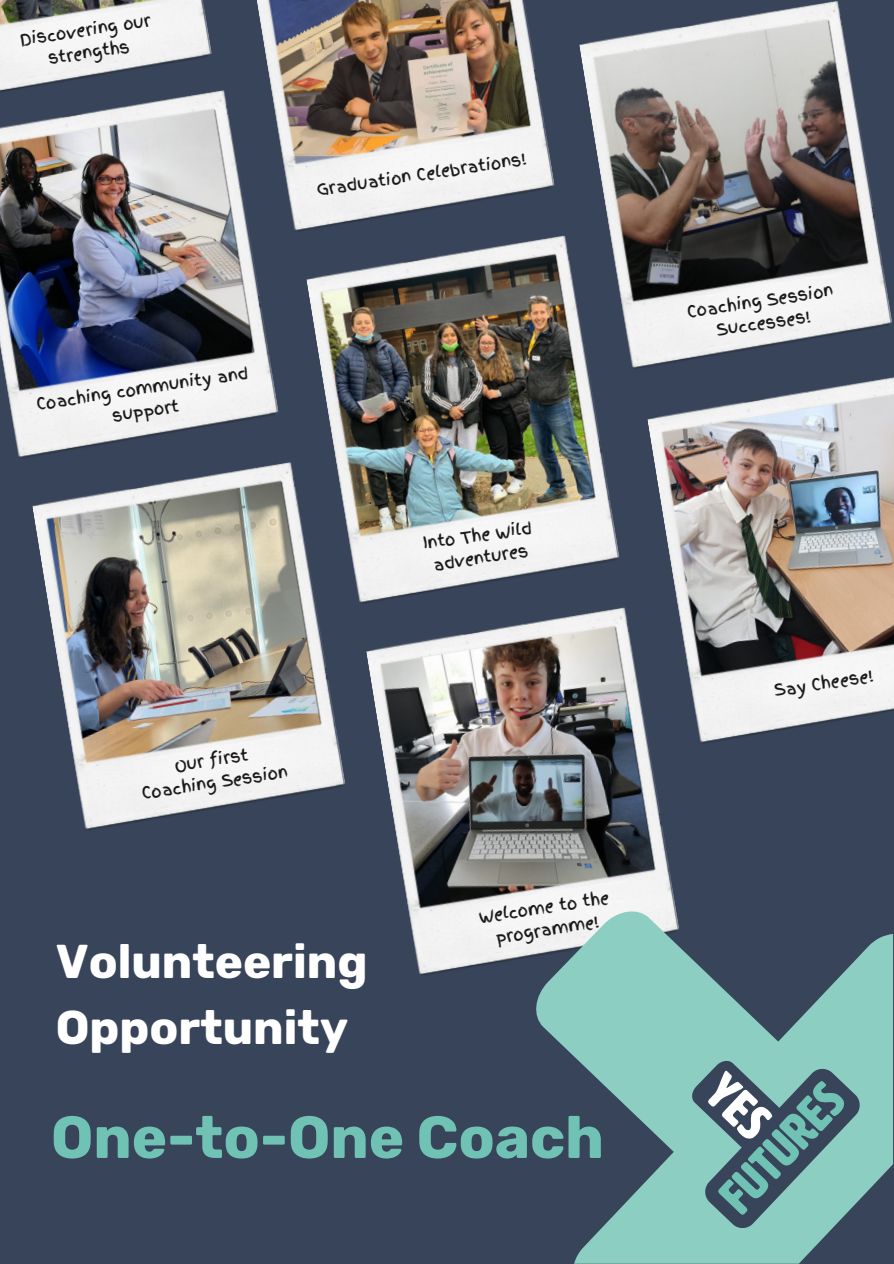
<style>
.page{position:relative;width:894px;height:1264px;background:#fff}
.page>*{position:absolute;margin:0;border:0;box-sizing:border-box;transform-origin:0 0}
.t1{font:700 59.25px "Rubik";color:#70c2b4}
.t2{font:700 47.25px/65.2px "Rubik";color:#fff}
.t3{font:16.05px/22.5px "Finger Paint";color:#17181a;text-align:center}
</style>
<div class="page">
<div style="left:0;top:0;width:893px;height:1263px;background:#374459"></div>
<img style="left:579px;top:1px;width:313px;height:368px">
<img style="left:257px;top:0;width:298px;height:231px">
<img style="left:306px;top:235px;width:314px;height:368px">
<img style="left:647px;top:377px;width:246px;height:366px">
<img style="left:0;top:89px;width:279px;height:369px">
<img style="left:366px;top:606px;width:313px;height:369px">
<svg style="left:536px;top:911px;width:356px;height:352px;fill:#8dcec3"></svg>
<svg style="left:690px;top:1059px;width:169px;height:168px"></svg>
<img style="left:0;top:0;width:212px;height:103px">
<img style="left:32px;top:461px;width:314px;height:369px">
<p class="t3" style="left:19px;top:29px;width:133px;rotate:-9deg">Discovering our</p>
<p class="t3" style="left:47px;top:48px;width:84px;rotate:-9deg">strengths</p>
<p class="t3" style="left:35px;top:394px;width:215px;rotate:-9deg">Coaching community and support</p>
<p class="t3" style="left:315px;top:180px;width:213px;rotate:-9deg">Graduation Celebrations!</p>
<p class="t3" style="left:421px;top:533px;width:111px;rotate:-9deg">Into The Wild</p>
<p class="t3" style="left:431px;top:554px;width:97px;rotate:-9deg">adventures</p>
<p class="t3" style="left:173px;top:755px;width:76px;rotate:-9deg">Our first</p>
<p class="t3" style="left:140px;top:783px;width:149px;rotate:-9deg">Coaching Session</p>
<p class="t2" style="left:56px;top:929px;width:313px">Volunteering<br>Opportunity</p>
<p class="t3" style="left:477px;top:906px;width:133px;rotate:-9deg">Welcome to the</p>
<p class="t3" style="left:494px;top:926px;width:106px;rotate:-9deg">programme!</p>
<p class="t1" style="left:51px;top:1102px;width:554px">One-to-One Coach</p>
<p class="t3" style="left:685px;top:301px;width:149px;rotate:-9deg">Coaching Session</p>
<p class="t3" style="left:714px;top:319px;width:96px;rotate:-9deg">Successes!</p>
<p class="t3" style="left:772px;top:680px;width:101px;rotate:-9deg">Say Cheese!</p>
</div>
